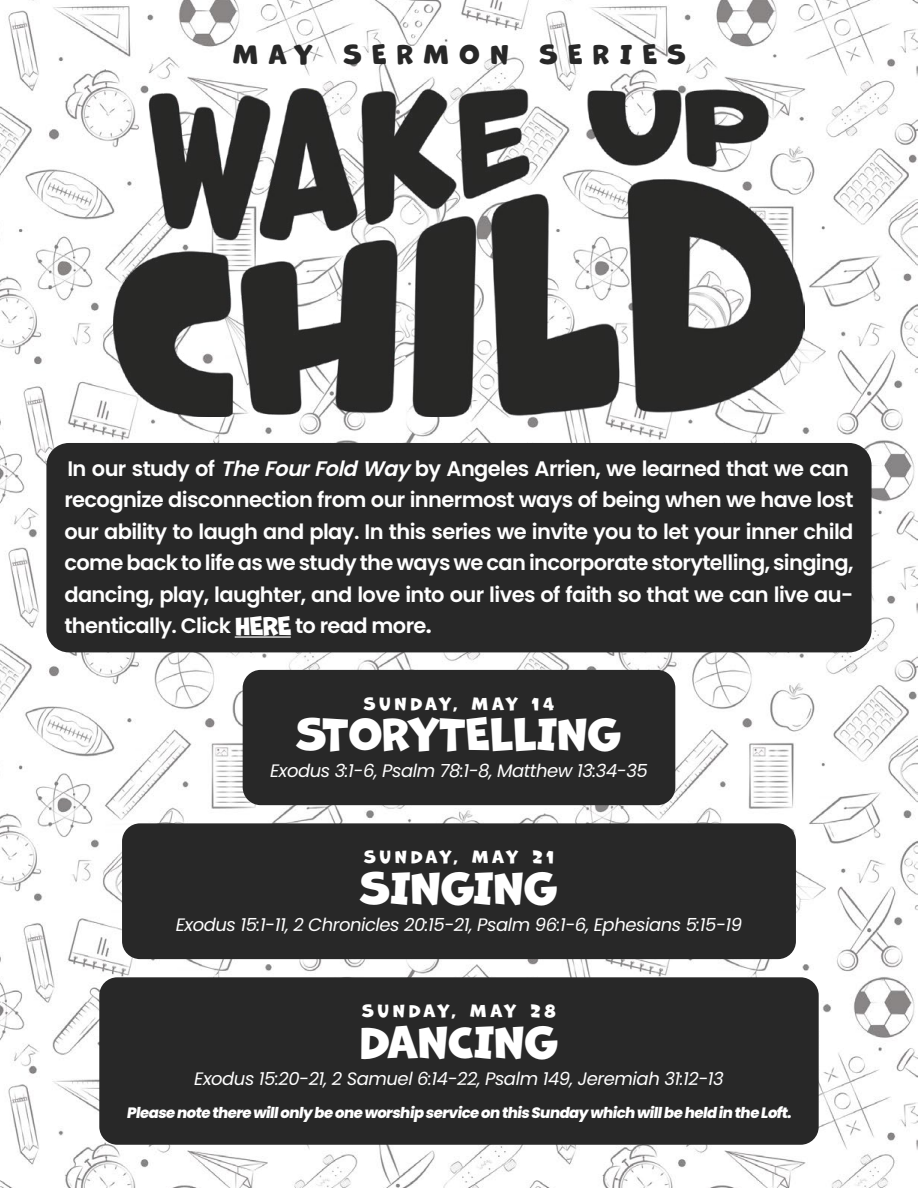
<style>
.page{position:relative;width:918px;height:1188px;background:#fff}
.page>*{position:absolute;margin:0;border:0;box-sizing:border-box;transform-origin:0 0}
.t1{font:42px "Marvin";letter-spacing:-.01em;color:#fff}
.t2{font:25.5px "Marvin Round";letter-spacing:.4em;color:#282828}
.t3{font:600 21px/31.5px "Poppins";letter-spacing:-.03em;color:#fff}
.t4{font:italic 18px "Poppins";letter-spacing:-.025em;color:#fff}
.t5{font:16.5px "Marvin";letter-spacing:.225em;color:#fff}
.t6{font:800 15px "Poppins";color:#fff}
.s1{font-style:italic}
.s2{font-family:"Marvin";font-weight:400;font-size:24px}
.s3{font-weight:700}
</style>
<div class="page">
<img style="left:0;top:0;width:918px;height:1188px">
<div style="left:49px;top:445px;width:820px;height:205px;background:#282828;border-radius:20px"></div>
<hr style="left:235px;top:636px;width:56px;height:2px;background:#fff">
<div style="left:46px;top:443px;width:826px;height:209px;border:4px solid #282828;border-radius:20px"></div>
<img style="left:113px;top:89px;width:692px;height:327px">
<div style="left:243px;top:670px;width:432px;height:135px;background:#282828;border-radius:18px"></div>
<div style="left:122px;top:823px;width:674px;height:136px;background:#282828;border-radius:18px"></div>
<div style="left:99px;top:977px;width:720px;height:168px;background:#282828;border-radius:18px"></div>
<p class="t2" style="left:232px;top:40px;width:455px">MAY SERMON SERIES</p>
<p class="t3" style="left:64px;top:453px;width:791px">In our study of <span class="s1">TheFourFoldWay</span>by Angeles Arrien, we learned that we can recognize disconnection from our innermost ways of being when we have lost our ability to laugh and play. In this series we invite you to let your inner child come back to life as we study the ways we can incorporate storytelling, singing, dancing, play, laughter, and love into our lives of faith so that we can live au&shy;thentically. Click <span class="s2">HERE</span> to read more<span class="s3">.</span></p>
<p class="t5" style="left:364px;top:694px;width:192px">SUNDAY, MAY 14</p>
<h1 class="t1" style="left:296px;top:711px;width:327px">STORYTELLING</h1>
<p class="t4" style="left:270px;top:761px;width:379px">Exodus 3:1-6, Psalm 78:1-8, Matthew 13:34-35</p>
<p class="t5" style="left:364px;top:848px;width:191px">SUNDAY, MAY 21</p>
<h1 class="t1" style="left:360px;top:865px;width:199px">SINGING</h1>
<p class="t4" style="left:176px;top:914px;width:568px">Exodus 15:1-11, 2 Chronicles 20:15-21, Psalm 96:1-6, Ephesians 5:15-19</p>
<p class="t5" style="left:362px;top:1002px;width:195px">SUNDAY, MAY 28</p>
<h1 class="t1" style="left:359px;top:1019px;width:201px">DANCING</h1>
<p class="t4" style="left:194px;top:1068px;width:531px">Exodus 15:20-21, 2 Samuel 6:14-22, Psalm 149, Jeremiah 31:12-13</p>
<p class="t6" style="left:126px;top:1104px;width:670px">Please note there willonly be one worship service on this Sunday which willbe held in the Loft.</p>
</div>
